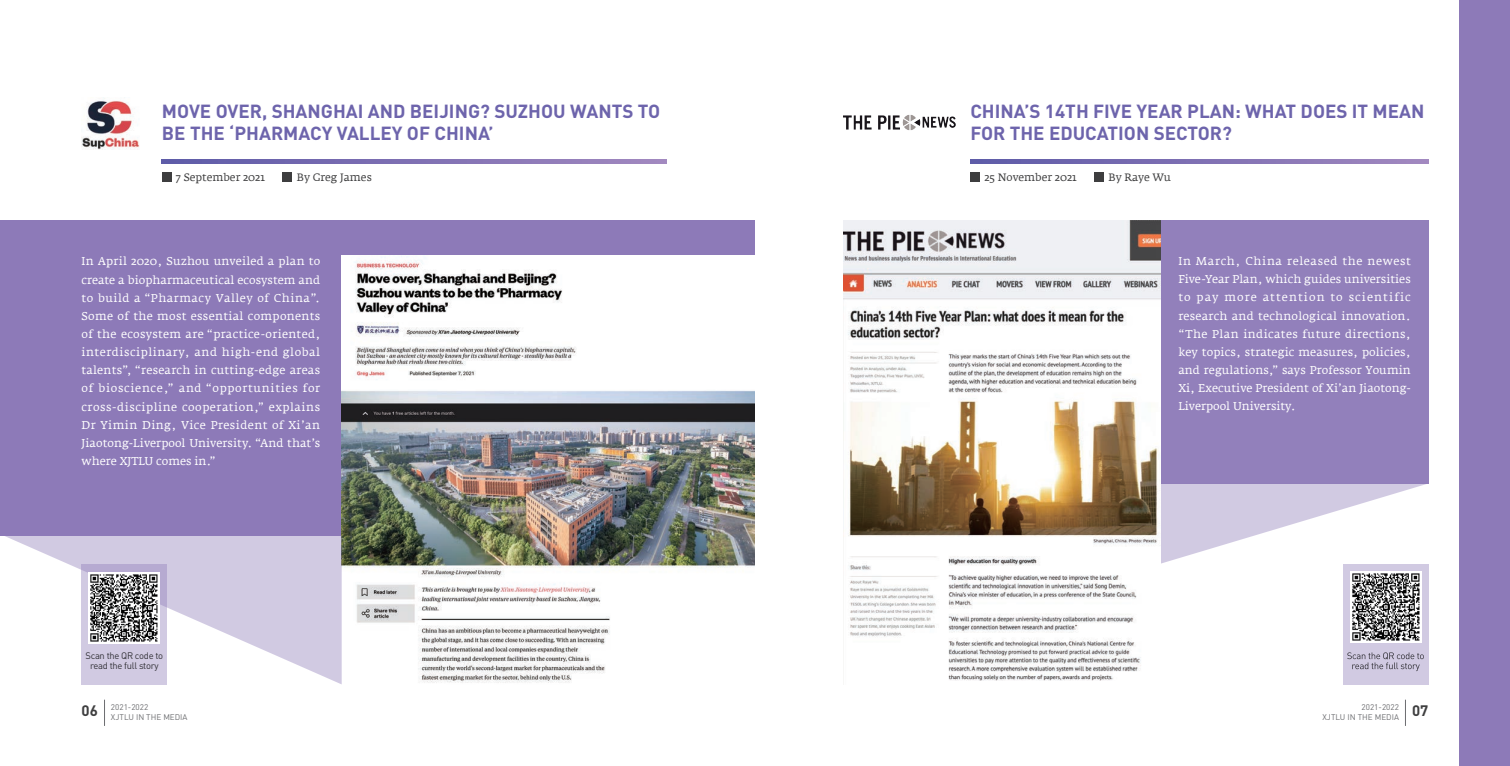
<style>
.page{position:relative;width:1510px;height:766px;background:#fff}
.page>*{position:absolute;margin:0;border:0;box-sizing:border-box;transform-origin:0 0}
.t1{font:700 18.75px/22.5px "DIN";color:#6d64ac}
.t2{font:700 15px "DIN";color:#3e3e3f}
.t3{font:11.25px/18.1px "Fedra Serif A";color:#fff;text-align:justify}
.t4{font:10.62px "Fedra Serif A";color:#3e3e3f}
.t5{font:9.38px/10px "DIN";letter-spacing:-.03em;color:#3e3e3f;text-align:center}
.t6{font:8.12px/9.8px "DIN";color:#6c6d70}
</style>
<div class="page">
<svg style="left:104px;top:699px;width:1px;height:26px"></svg>
<svg style="left:1405px;top:699px;width:1px;height:26px"></svg>
<div style="left:0;top:220px;width:755px;height:315px;background:#8d7ab8"></div>
<div style="left:1342px;top:563px;width:86px;height:121px;background:#d1cae2"></div>
<svg style="left:1347px;top:652px;width:76px;height:19px"></svg>
<img style="left:1350px;top:571px;width:71px;height:71px">
<div style="left:1459px;top:0;width:50px;height:765px;background:#8d7ab8"></div>
<div style="left:970px;top:173px;width:9px;height:9px;background:#3e3e3f"></div>
<div style="left:1094px;top:173px;width:9px;height:9px;background:#3e3e3f"></div>
<img style="left:843px;top:115px;width:113px;height:15px">
<svg style="left:970px;top:160px;width:458px;height:3px"></svg>
<div style="left:162px;top:173px;width:9px;height:9px;background:#3e3e3f"></div>
<div style="left:283px;top:173px;width:9px;height:9px;background:#3e3e3f"></div>
<svg style="left:162px;top:160px;width:504px;height:3px;background:#7f71b3"></svg>
<img style="left:81px;top:97px;width:58px;height:52px">
<img style="left:342px;top:256px;width:412px;height:427px">
<svg style="left:3px;top:535px;width:339px;height:149px;fill:#d1cae2"></svg>
<svg style="left:81px;top:563px;width:86px;height:121px;background:#cec6e0"></svg>
<img style="left:89px;top:572px;width:71px;height:70px">
<svg style="left:1161px;top:483px;width:267px;height:80px"></svg>
<div style="left:1160px;top:220px;width:268px;height:263px;background:#8d7ab8"></div>
<img style="left:843px;top:220px;width:317px;height:461px">
<h1 class="t1" style="left:162px;top:99px;width:500px">MOVE OVER, SHANGHAI AND BEIJING? SUZHOU WANTS TO<br>BE THE ‘PHARMACY VALLEY OF CHINA’</h1>
<p class="t4" style="left:176px;top:171px;width:91px">7 September 2021</p>
<p class="t4" style="left:297px;top:171px;width:77px">By Greg James</p>
<p class="t3" style="left:81px;top:252px;width:240px">In April 2020, Suzhou unveiled a plan to create a biopharmaceutical ecosystem and to build a “Pharmacy Valley of China”.<br>Some of the most essential components of the ecosystem are “practice-oriented, interdisciplinary, and high-end global talents”, “research in cutting-edge areas of bioscience,” and “opportunities for cross-discipline cooperation,” explains Dr Yimin Ding, Vice President of Xi’an Jiaotong-Liverpool University. “And that’s where XJTLU comes in.”</p>
<p class="t5" style="left:86px;top:650px;width:79px">Scan the QR code to read the full story</p>
<h1 class="t1" style="left:970px;top:99px;width:455px">CHINA’S 14TH FIVE YEAR PLAN: WHAT DOES IT MEAN<br>FOR THE EDUCATION SECTOR?</h1>
<p class="t4" style="left:984px;top:171px;width:94px">25 November 2021</p>
<p class="t4" style="left:1108px;top:171px;width:64px">By Raye Wu</p>
<p class="t3" style="left:1178px;top:252px;width:234px">In March, China released the newest Five-Year Plan, which guides universities to pay more attention to scientific research and technological innovation. “The Plan indicates future directions, key topics, strategic measures, policies, and regulations,” says Professor Youmin Xi, Executive President of Xi’an Jiaotong-Liverpool University.</p>
<p class="t6" style="left:111px;top:702px;width:78px">2021-2022<br>XJTLU IN THE MEDIA</p>
<p class="t6" style="left:1322px;top:702px;width:78px;text-align:right">2021-2022<br>XJTLU IN THE MEDIA</p>
<h2 class="t2" style="left:81px;top:700px;width:18px">06</h2>
<h2 class="t2" style="left:1412px;top:700px;width:18px">07</h2>
</div>
